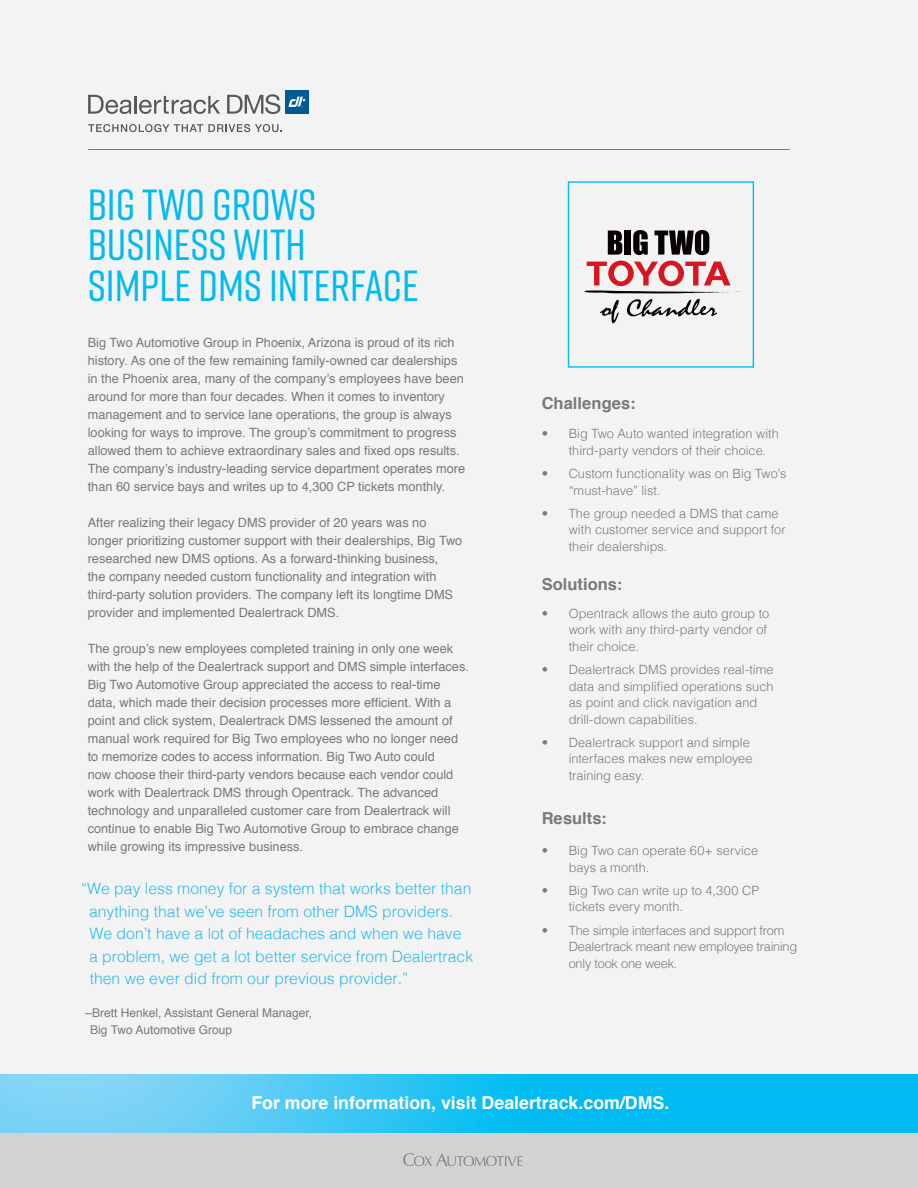
<style>
.page{position:relative;width:918px;height:1188px;background:#f3f3f3}
.page>*{position:absolute;margin:0;border:0;box-sizing:border-box;transform-origin:0 0}
.t1{font:500 43.5px "Rift";color:#00baf1}
.t2{font:700 17.85px "Helvetica";color:#fff}
.t3{font:700 16.5px "Helvetica";color:#767b7a}
.Subhead{font:300 15.75px/22.5px "Helvetica";color:#2db9ec}
.Body{font:12.75px/18px "Helvetica";color:#76797a}
.t4{font:300 12.75px/16.5px "Helvetica";color:#767b7a}
.Body-2{font:12px "Helvetica";color:#76797a}
</style>
<div class="page">
<div style="left:285px;top:90px;width:24px;height:24px;background:#005999"></div>
<svg style="left:288px;top:97px;width:17px;height:10px"></svg>
<hr style="left:134px;top:96px;width:3px;height:18px;background:#57585a">
<svg style="left:139px;top:96px;width:81px;height:18px"></svg>
<svg style="left:88px;top:95px;width:43px;height:19px"></svg>
<svg style="left:227px;top:94px;width:53px;height:20px"></svg>
<svg style="left:88px;top:124px;width:194px;height:8px"></svg>
<hr style="left:88px;top:149px;width:702px;height:1px;background:#767b7a">
<div style="left:568px;top:181px;width:186px;height:187px;border:1px solid #00baf1"></div>
<svg style="left:608px;top:231px;width:14px;height:24px"></svg>
<div style="left:625px;top:231px;width:6px;height:24px;background:#080302"></div>
<svg style="left:633px;top:230px;width:15px;height:25px"></svg>
<svg style="left:654px;top:230px;width:55px;height:25px"></svg>
<svg style="left:584px;top:261px;width:156px;height:62px"></svg>
<svg style="left:0;top:1075px;width:918px;height:58px;background:#2ec3f3"></svg>
<div style="left:0;top:1133px;width:918px;height:54px;background:#d1d2d4"></div>
<svg style="left:403px;top:1153px;width:120px;height:13px"></svg>
<p class="t1" style="left:88px;top:174px;width:230px">BIG TWO GROWS</p>
<p class="t1" style="left:88px;top:214px;width:220px">BUSINESS WITH</p>
<p class="t1" style="left:88px;top:255px;width:333px">SIMPLE DMS INTERFACE</p>
<p class="Body" style="left:88px;top:334px;width:379px">Big Two Automotive Group in Phoenix, Arizona is proud of its rich history. As one of the few remaining family-owned car dealerships in the Phoenix area, many of the company’s employees have been around for more than four decades. When it comes to inventory management and to service lane operations, the group is always looking for ways to improve. The group’s commitment to progress allowed them to achieve extraordinary sales and fixed ops results.<br>The company’s industry-leading service department operates more than 60 service bays and writes up to 4,300 CP tickets monthly.</p>
<p class="Body" style="left:88px;top:514px;width:376px">After realizing their legacy DMS provider of 20 years was no longer prioritizing customer support with their dealerships, Big Two researched new DMS options. As a forward-thinking business,<br>the company needed custom functionality and integration with third-party solution providers. The company left its longtime DMS provider and implemented Dealertrack DMS.</p>
<p class="Body" style="left:88px;top:640px;width:383px">The group’s new employees completed training in only one week with the help of the Dealertrack support and DMS simple interfaces.<br>Big Two Automotive Group appreciated the access to real-time data, which made their decision processes more efficient. With a point and click system, Dealertrack DMS lessened the amount of manual work required for Big Two employees who no longer need to memorize codes to access information. Big Two Auto could<br>now choose their third-party vendors because each vendor could work with Dealertrack DMS through Opentrack. The advanced technology and unparalleled customer care from Dealertrack will continue to enable Big Two Automotive Group to embrace change while growing its impressive business.</p>
<p class="Subhead" style="left:89px;top:876px;width:386px;text-indent:-8px">“We pay less money for a system that works better than anything that we’ve seen from other DMS providers.<br>We don’t have a lot of headaches and when we have a problem, we get a lot better service from Dealertrack then we ever did from our previous provider.”</p>
<p class="Body-2" style="left:85px;top:1003px;width:228px">–Brett Henkel, Assistant General Manager,</p>
<p class="Body-2" style="left:90px;top:1021px;width:143px">Big Two Automotive Group</p>
<p class="t3" style="left:542px;top:390px;width:95px">Challenges:</p>
<p class="t4" style="left:569px;top:425px;width:212px;text-indent:-27px">• Big Two Auto wanted integration with third-party vendors of their choice.</p>
<p class="t4" style="left:569px;top:464px;width:219px;text-indent:-27px">• Custom functionality was on Big Two’s “must-have” list.</p>
<p class="t4" style="left:569px;top:504px;width:218px;text-indent:-27px">• The group needed a DMS that came with customer service and support for their dealerships.</p>
<p class="t3" style="left:542px;top:571px;width:82px">Solutions:</p>
<p class="t4" style="left:569px;top:604px;width:202px;text-indent:-27px">• Opentrack allows the auto group to work with any third-party vendor of their choice.</p>
<p class="t4" style="left:569px;top:660px;width:206px;text-indent:-27px">• Dealertrack DMS provides real-time data and simplified operations such as point and click navigation and drill-down capabilities.</p>
<p class="t4" style="left:569px;top:733px;width:185px;text-indent:-27px">• Dealertrack support and simple interfaces makes new employee training easy.</p>
<p class="t3" style="left:542px;top:805px;width:66px">Results:</p>
<p class="t4" style="left:569px;top:841px;width:191px;text-indent:-27px">• Big Two can operate 60+ service bays a month.</p>
<p class="t4" style="left:569px;top:881px;width:192px;text-indent:-27px">• Big Two can write up to 4,300 CP tickets every month.</p>
<p class="t4" style="left:569px;top:921px;width:230px;text-indent:-27px">• The simple interfaces and support from<br>Dealertrack meant new employee training only took one week.</p>
<h2 class="t2" style="left:251px;top:1088px;width:420px">For more information, visit Dealertrack.com/DMS.</h2>
</div>
